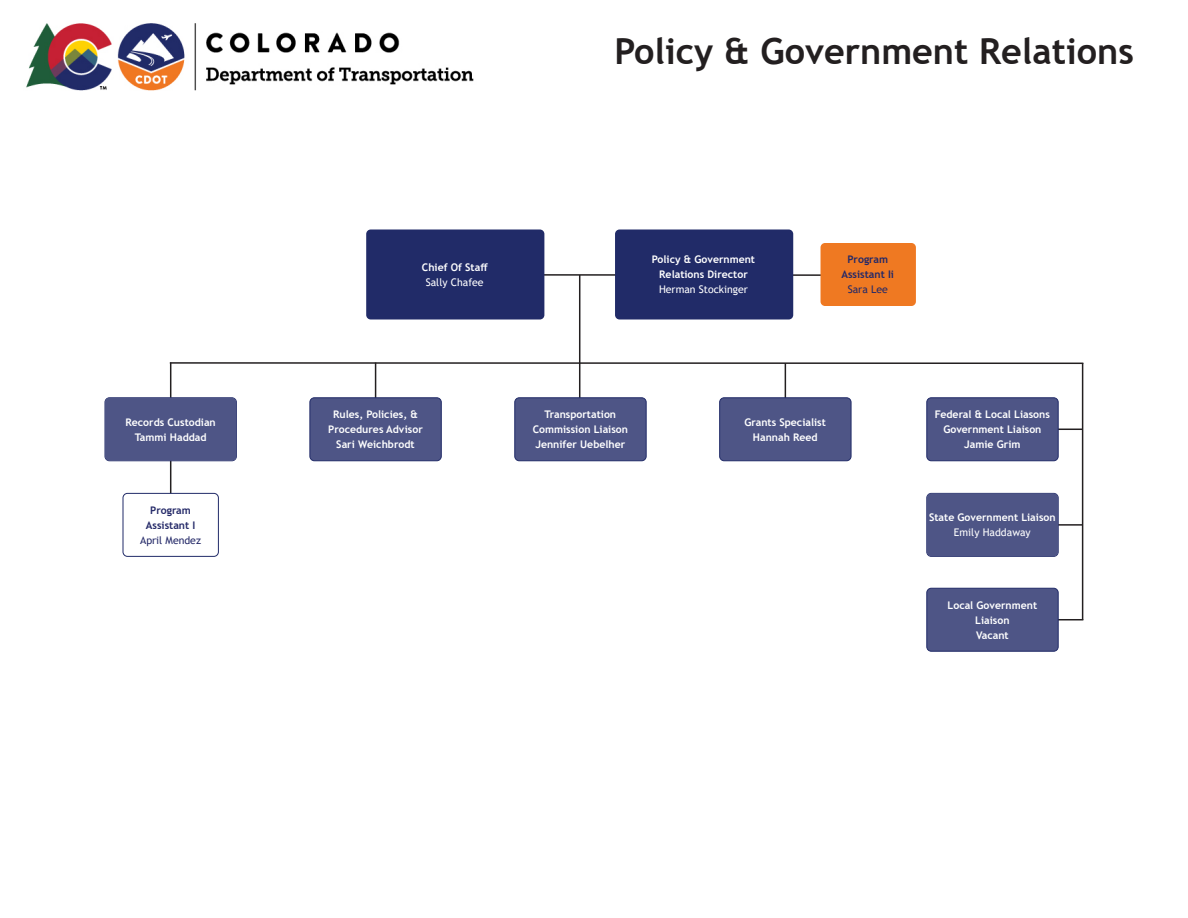
<style>
.page{position:relative;width:1188px;height:918px;background:#fff}
.page>*{position:absolute;margin:0;border:0;box-sizing:border-box;transform-origin:0 0}
.t1{font:700 36px "Trebuchet MS";color:#231f20}
.t2{font:700 10.5px/15px "Trebuchet MS";color:#fff;text-align:center}
.t3{font:700 10.5px/15px "Trebuchet MS";color:#242968;text-align:center}
.s1{font-weight:400}
</style>
<div class="page">
<img style="left:26px;top:23px;width:448px;height:68px">
<hr style="left:492px;top:274px;width:407px;height:2px;background:#231f20">
<div style="left:821px;top:243px;width:95px;height:63px;background:#ef7922;border-radius:4px"></div>
<hr style="left:170px;top:362px;width:913px;height:2px;background:#231f20">
<hr style="left:170px;top:363px;width:1px;height:156px;background:#231f20">
<hr style="left:375px;top:363px;width:1px;height:52px;background:#231f20">
<hr style="left:785px;top:363px;width:1px;height:63px;background:#231f20">
<div style="left:310px;top:398px;width:131px;height:63px;background:#4e5586;border-radius:4px"></div>
<div style="left:366px;top:230px;width:178px;height:90px;background:#212b68;border-radius:4px"></div>
<div style="left:615px;top:230px;width:178px;height:90px;background:#212b68;border-radius:4px"></div>
<div style="left:105px;top:397px;width:132px;height:64px;border:1px solid #212b68;border-radius:4px"></div>
<hr style="left:579px;top:275px;width:1px;height:151px;background:#231f20">
<div style="left:123px;top:493px;width:96px;height:64px;border:1px solid #212b68;border-radius:4px"></div>
<div style="left:310px;top:397px;width:132px;height:64px;border:1px solid #212b68;border-radius:4px"></div>
<hr style="left:1082px;top:363px;width:1px;height:257px;background:#231f20">
<div style="left:105px;top:398px;width:131px;height:63px;background:#4e5586;border-radius:4px"></div>
<div style="left:515px;top:398px;width:131px;height:63px;background:#4e5586;border-radius:4px"></div>
<div style="left:514px;top:397px;width:133px;height:64px;border:1px solid #212b68;border-radius:4px"></div>
<hr style="left:1000px;top:429px;width:83px;height:1px;background:#231f20">
<hr style="left:1005px;top:524px;width:78px;height:2px;background:#231f20">
<hr style="left:1022px;top:619px;width:61px;height:1px;background:#231f20">
<div style="left:927px;top:588px;width:131px;height:63px;background:#4e5586;border-radius:4px"></div>
<div style="left:926px;top:493px;width:133px;height:64px;border:1px solid #212b68;border-radius:4px"></div>
<div style="left:720px;top:398px;width:131px;height:63px;background:#4e5586;border-radius:4px"></div>
<div style="left:926px;top:588px;width:133px;height:64px;border:1px solid #212b68;border-radius:4px"></div>
<div style="left:927px;top:398px;width:131px;height:63px;background:#4e5586;border-radius:4px"></div>
<div style="left:926px;top:397px;width:133px;height:64px;border:1px solid #212b68;border-radius:4px"></div>
<div style="left:927px;top:493px;width:131px;height:63px;background:#4e5586;border-radius:4px"></div>
<div style="left:719px;top:397px;width:132px;height:64px;border:1px solid #212b68;border-radius:4px"></div>
<h2 class="t2" style="left:125px;top:414px;width:92px">Records Custodian<br>Tammi Haddad</h2>
<p class="t3" style="left:140px;top:503px;width:62px">Program<br>Assistant I<br><span class="s1">April Mendez</span></p>
<h1 class="t1" style="left:615px;top:28px;width:521px">Policy &amp; Government Relations</h1>
<h1 class="t2" style="left:422px;top:260px;width:67px">Chief Of Staff<br><span class="s1">Sally Chafee</span></h1>
<h1 class="t2" style="left:652px;top:252px;width:105px">Policy &amp; Government<br>Relations Director<br><span class="s1">Herman Stockinger</span></h1>
<p class="t3" style="left:841px;top:252px;width:54px">Program<br>Assistant Ii<br><span class="s1">Sara Lee</span></p>
<h2 class="t2" style="left:328px;top:407px;width:96px">Rules, Policies, &amp;<br>Procedures Advisor<br>Sari Weichbrodt</h2>
<h2 class="t2" style="left:533px;top:407px;width:97px">Transportation<br>Commission Liaison<br>Jennifer Uebelher</h2>
<h2 class="t2" style="left:745px;top:414px;width:83px">Grants Specialist<br>Hannah Reed</h2>
<h2 class="t2" style="left:935px;top:407px;width:117px">Federal &amp; Local Liasons<br>Government Liaison<br>Jamie Grim</h2>
<h2 class="t2" style="left:929px;top:510px;width:128px">State Government Liaison<br><span class="s1">Emily Haddaway</span></h2>
<h2 class="t2" style="left:948px;top:597px;width:91px">Local Government<br>Liaison<br>Vacant</h2>
</div>
